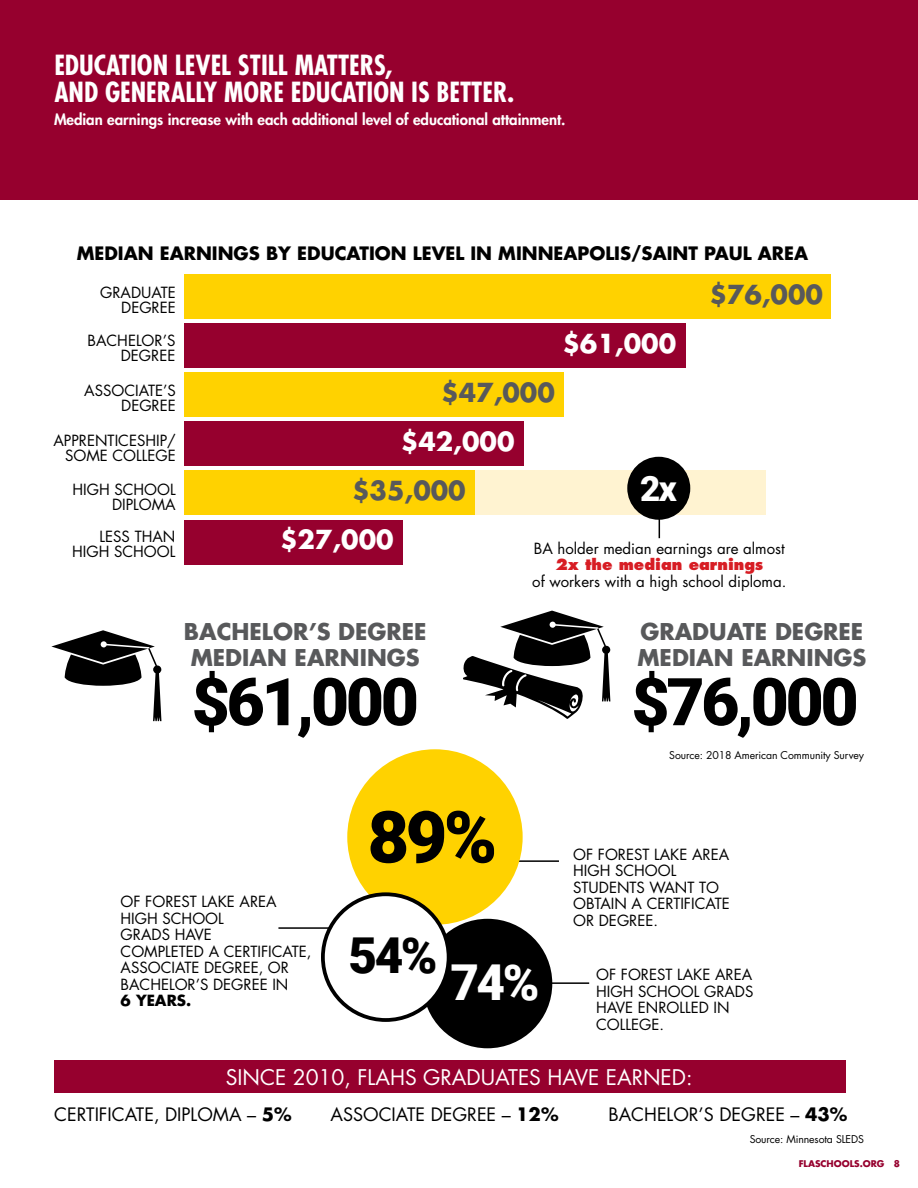
<style>
.page{position:relative;width:918px;height:1188px;background:#fff}
.page>*{position:absolute;margin:0;border:0;box-sizing:border-box;transform-origin:0 0}
.t1{font:900 72px "Roboto";color:#000}
.t2{font:900 66px "Roboto";letter-spacing:-.05em;color:#000}
.t3{font:900 49.5px "Roboto";color:#fff}
.t4{font:900 49.5px "Roboto";color:#000}
.t5{font:900 34.95px "Roboto";color:#fff}
.t6{font:700 condensed 27px/27px "Futura";color:#fff}
.t7{font:700 25.5px "Futura";color:#58595b}
.t8{font:700 25.5px "Futura";color:#fff}
.t9{font:700 22.5px/25.5px "Futura";color:#58595b}
.t10{font:21px "Futura";color:#fff}
.t11{font:18px "Futura";color:#000}
.t12{font:700 18px "Futura";color:#000}
.t13{font:15px/16.5px "Futura";color:#000;text-align:right}
.t14{font:800 15px "Futura";color:#fff}
.t15{font:800 15px "Futura";color:#d71d24}
.t16{font:700 15px "Futura";color:#000}
.t17{font:10.5px "Futura";letter-spacing:-.01em;color:#000}
.t18{font:700 9px "Futura";color:#96002e}
.s1{font-weight:700}
</style>
<div class="page">
<hr style="left:278px;top:927px;width:63px;height:2px;background:#000">
<svg style="left:659px;top:520px;width:1px;height:18px"></svg>
<div style="left:184px;top:520px;width:218px;height:44px;background:#96002e"></div>
<div style="left:184px;top:471px;width:291px;height:44px;background:#ffd200"></div>
<div style="left:184px;top:421px;width:340px;height:45px;background:#96002e"></div>
<div style="left:184px;top:372px;width:380px;height:45px;background:#ffd200"></div>
<div style="left:184px;top:323px;width:501px;height:44px;background:#96002e"></div>
<div style="left:184px;top:274px;width:647px;height:44px;background:#ffd200"></div>
<div style="left:475px;top:471px;width:291px;height:44px;background:#fff3d1"></div>
<div style="left:629px;top:458px;width:60px;height:60px;background:#000;border-radius:50%"></div>
<div style="left:627px;top:457px;width:63px;height:63px;border:3px solid #000;border-radius:50%"></div>
<svg style="left:51px;top:630px;width:110px;height:91px"></svg>
<svg style="left:463px;top:611px;width:147px;height:108px"></svg>
<div style="left:0;top:0;width:918px;height:200px;background:#96002e"></div>
<hr style="left:526px;top:982px;width:63px;height:2px;background:#000">
<hr style="left:491px;top:860px;width:68px;height:2px;background:#000">
<div style="left:350px;top:752px;width:170px;height:170px;background:#ffd200;border-radius:50%"></div>
<div style="left:347px;top:749px;width:176px;height:176px;border:5px solid #ffd200;border-radius:50%"></div>
<div style="left:425px;top:921px;width:125px;height:125px;background:#000;border-radius:50%"></div>
<div style="left:423px;top:919px;width:129px;height:129px;border:4px solid #000;border-radius:50%"></div>
<div style="left:323px;top:894px;width:126px;height:126px;background:#fff;border-radius:50%"></div>
<div style="left:321px;top:892px;width:130px;height:130px;border:4px solid #000;border-radius:50%"></div>
<div style="left:54px;top:1061px;width:792px;height:32px;background:#96002e"></div>
<h3 class="t6" style="left:54px;top:52px;width:461px">EDUCATION LEVEL STILL MATTERS,<br>AND GENERALLY MORE EDUCATION IS BETTER.</h3>
<p class="t14" style="left:54px;top:109px;width:513px">Median earnings increase with each additional level of educational attainment.</p>
<p class="t12" style="left:77px;top:240px;width:733px">MEDIAN EARNINGS BY EDUCATION LEVEL IN MINNEAPOLIS/SAINT PAUL AREA</p>
<p class="t13" style="left:100px;top:285px;width:77px;line-height:15px">GRADUATE<br>DEGREE</p>
<p class="t13" style="left:88px;top:332px;width:89px;line-height:15px">BACHELOR’S<br>DEGREE</p>
<p class="t13" style="left:84px;top:383px;width:93px;line-height:15px">ASSOCIATE’S<br>DEGREE</p>
<p class="t13" style="left:53px;top:432px;width:124px;line-height:15px">APPRENTICESHIP/<br>SOME COLLEGE</p>
<p class="t13" style="left:73px;top:482px;width:105px;line-height:15px">HIGH SCHOOL<br>DIPLOMA</p>
<p class="t13" style="left:72px;top:529px;width:105px;line-height:15px">LESS THAN<br>HIGH SCHOOL</p>
<h3 class="t7" style="left:441px;top:375px;width:115px">$47,000</h3>
<h3 class="t8" style="left:401px;top:424px;width:115px">$42,000</h3>
<h3 class="t7" style="left:352px;top:473px;width:115px">$35,000</h3>
<h3 class="t8" style="left:562px;top:325px;width:115px">$61,000</h3>
<h3 class="t5" style="left:640px;top:464px;width:38px">2x</h3>
<h3 class="t7" style="left:709px;top:277px;width:115px">$76,000</h3>
<h3 class="t8" style="left:280px;top:522px;width:115px">$27,000</h3>
<p class="t13" style="left:534px;top:540px;width:252px">BA holder median earnings are almost</p>
<p class="t15" style="left:555px;top:555px;width:209px">2x the median earnings</p>
<p class="t13" style="left:532px;top:573px;width:256px">of workers with a high school diploma.</p>
<h3 class="t9" style="left:184px;top:618px;width:244px;text-align:center">BACHELOR’S DEGREE<br>MEDIAN EARNINGS</h3>
<h2 class="t2" style="left:192px;top:656px;width:229px">$61,000</h2>
<h3 class="t9" style="left:638px;top:618px;width:230px">GRADUATE DEGREE<br>MEDIAN EARNINGS</h3>
<h2 class="t2" style="left:631px;top:656px;width:229px">$76,000</h2>
<p class="t17" style="left:669px;top:748px;width:196px">Source: 2018 American Community Survey</p>
<p class="t13" style="left:121px;top:893px;width:192px;text-align:left">OF FOREST LAKE AREA<br>HIGH SCHOOL<br>GRADS HAVE<br>COMPLETED A CERTIFICATE,<br>ASSOCIATE DEGREE, OR<br>BACHELOR’S DEGREE IN</p>
<p class="t16" style="left:121px;top:990px;width:72px">6 YEARS.</p>
<h1 class="t1" style="left:368px;top:787px;width:131px">89%</h1>
<h3 class="t4" style="left:349px;top:921px;width:91px">54%</h3>
<h3 class="t3" style="left:450px;top:947px;width:91px">74%</h3>
<p class="t13" style="left:573px;top:846px;width:158px;text-align:left">OF FOREST LAKE AREA<br>HIGH SCHOOL<br>STUDENTS WANT TO<br>OBTAIN A CERTIFICATE<br>OR DEGREE.</p>
<p class="t13" style="left:596px;top:966px;width:159px;text-align:left">OF FOREST LAKE AREA<br>HIGH SCHOOL GRADS<br>HAVE ENROLLED IN<br>COLLEGE.</p>
<h3 class="t10" style="left:226px;top:1063px;width:468px">SINCE 2010, FLAHS GRADUATES HAVE EARNED:</h3>
<p class="t11" style="left:54px;top:1102px;width:239px">CERTIFICATE, DIPLOMA – <span class="s1">5%</span></p>
<p class="t11" style="left:330px;top:1102px;width:230px">ASSOCIATE DEGREE – <span class="s1">12%</span></p>
<p class="t11" style="left:608px;top:1102px;width:240px">BACHELOR’S DEGREE – <span class="s1">43%</span></p>
<p class="t17" style="left:750px;top:1132px;width:116px">Source: Minnesota SLEDS</p>
<p class="t18" style="left:799px;top:1157px;width:103px">FLASCHOOLS.ORG 8</p>
</div>
